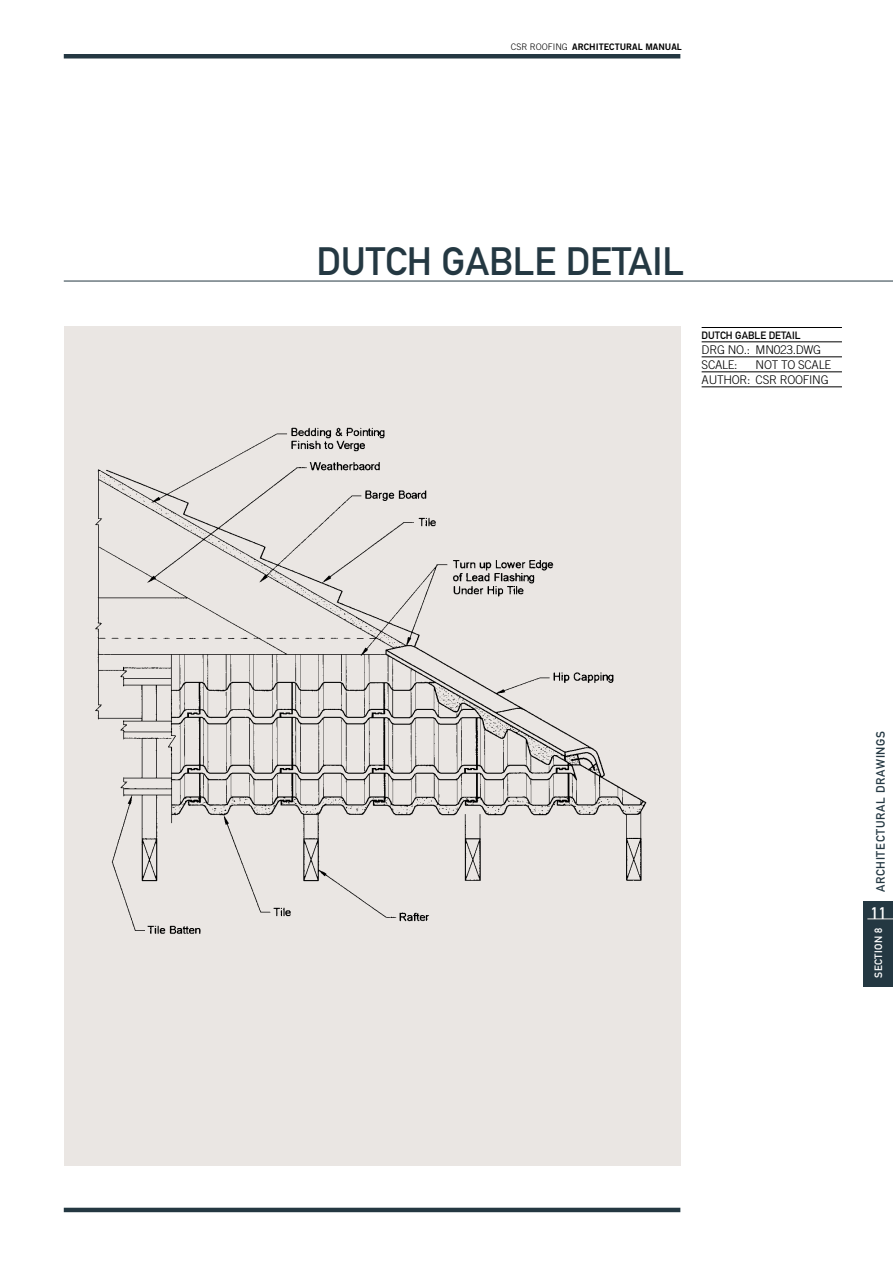
<style>
.page{position:relative;width:893px;height:1263px;background:#fff}
.page>*{position:absolute;margin:0;border:0;box-sizing:border-box;transform-origin:0 0}
.t1{font:39px "DIN Mittelschrift";color:#243842}
.t2{font:16.5px "DIN Mittelschrift";color:#fff}
.t3{font:300 12px/15px "Trade Gothic";letter-spacing:-.025em;color:#000}
.t4{font:12px "DIN Mittelschrift";letter-spacing:.06em;color:#243842}
.t5{font:10.5px "DIN Mittelschrift";color:#000}
.t6{font:10.5px "DIN Mittelschrift";color:#fff}
.t7{font:9px "Trade Gothic Bold Two";color:#000}
.s1{font-family:"Trade Gothic";font-weight:300}
</style>
<div class="page">
<div style="left:863px;top:901px;width:30px;height:85px;background:#243842"></div>
<svg style="left:867px;top:919px;width:26px;height:1px"></svg>
<div style="left:64px;top:326px;width:616px;height:839px;background:#eae6e3"></div>
<div style="left:64px;top:54px;width:616px;height:5px;background:#243842"></div>
<hr style="left:64px;top:1208px;width:616px;height:4px;background:#243842">
<hr style="left:64px;top:281px;width:829px;height:1px;background:#243842">
<img style="left:95px;top:427px;width:552px;height:507px">
<hr style="left:702px;top:327px;width:140px;height:1px;background:#000">
<hr style="left:702px;top:342px;width:140px;height:1px;background:#000">
<hr style="left:702px;top:357px;width:140px;height:1px;background:#000">
<hr style="left:702px;top:372px;width:140px;height:1px;background:#000">
<hr style="left:702px;top:387px;width:140px;height:1px;background:#000">
<p class="t7" style="left:511px;top:41px;width:173px"><span class="s1">CSR ROOFING</span> ARCHITECTURAL MANUAL</p>
<h1 class="t1" style="left:317px;top:239px;width:369px">DUTCH GABLE DETAIL</h1>
<p class="t5" style="left:702px;top:329px;width:100px">DUTCH GABLE DETAIL</p>
<p class="t3" style="left:702px;top:342px;width:121px">DRG NO.: MN023.DWG<br>SCALE:</p>
<p class="t3" style="left:702px;top:357px;width:131px;text-align:right">NOT TO SCALE<br>AUTHOR: CSR ROOFING</p>
<p class="t4" style="left:873px;top:892px;width:163px;rotate:-90deg">ARCHITECTURAL DRAWINGS</p>
<h2 class="t2" style="left:871px;top:903px;width:17px">11</h2>
<p class="t6" style="left:872px;top:978px;width:52px;rotate:-90deg">SECTION 8</p>
</div>
